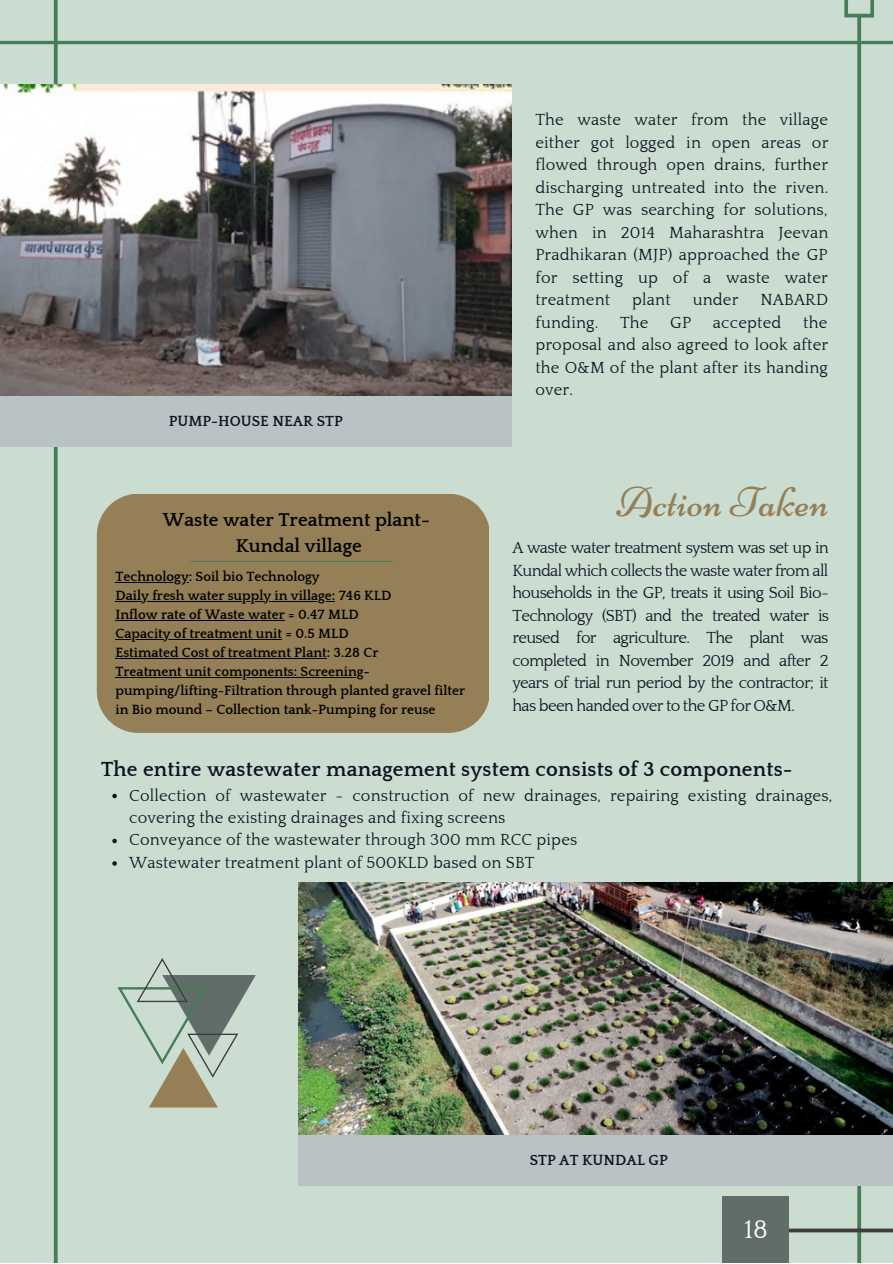
<style>
.page{position:relative;width:893px;height:1264px;background:#fff}
.page>*{position:absolute;margin:0;border:0;box-sizing:border-box;transform-origin:0 0}
.t1{font:42px "Niconne";letter-spacing:.01em;color:#947f57}
.t2{font:26.4px "Quattrocento";color:#fff}
.t3{font:700 21px "Quattrocento";letter-spacing:.01em;color:#0b1320}
.t4{font:700 19.05px/26.1px "Quattrocento";color:#000;text-align:center}
.t5{font:16.5px/22.5px "Quattrocento";letter-spacing:.01em;color:#0b1320;text-align:justify}
.t6{font:700 15px "Quattrocento";color:#0b1320}
.t7{font:700 13.8px/19px "Quattrocento";color:#000}
</style>
<div class="page">
<div style="left:0;top:0;width:892px;height:1262px;background:#cbddd1"></div>
<svg style="left:41px;top:0;width:30px;height:1262px"></svg>
<svg style="left:743px;top:0;width:149px;height:1262px"></svg>
<div style="left:722px;top:1196px;width:66px;height:66px;background:#616d69"></div>
<svg style="left:117px;top:958px;width:139px;height:149px"></svg>
<img style="left:0;top:84px;width:511px;height:312px">
<div style="left:0;top:396px;width:511px;height:50px;background:#b9c2c4"></div>
<svg style="left:112px;top:793px;width:5px;height:5px"></svg>
<svg style="left:112px;top:838px;width:5px;height:5px"></svg>
<svg style="left:112px;top:861px;width:5px;height:4px"></svg>
<div style="left:97px;top:494px;width:392px;height:238px;background:#947f57"></div>
<hr style="left:115px;top:582px;width:74px;height:1px;background:#000">
<hr style="left:115px;top:601px;width:220px;height:1px;background:#000">
<hr style="left:115px;top:620px;width:170px;height:1px;background:#000">
<hr style="left:115px;top:639px;width:167px;height:1px;background:#000">
<hr style="left:115px;top:658px;width:212px;height:1px;background:#000">
<hr style="left:115px;top:677px;width:248px;height:1px;background:#000">
<hr style="left:191px;top:561px;width:201px;height:1px;background:#457d58">
<img style="left:298px;top:882px;width:594px;height:253px">
<div style="left:298px;top:1135px;width:594px;height:50px;background:#b9c2c4"></div>
<hr style="left:0;top:41px;width:892px;height:3px;background:#457d58">
<p class="t5" style="left:535px;top:109px;width:294px">The waste water from the village either got logged in open areas or flowed through open drains, further discharging untreated into the riven.<br>The GP was searching for solutions, when in 2014 Maharashtra Jeevan Pradhikaran (MJP) approached the GP for setting up of a waste water treatment</p>
<p class="t5" style="left:632px;top:289px;width:40px">plant</p>
<p class="t5" style="left:692px;top:289px;width:47px">under</p>
<p class="t5" style="left:760px;top:289px;width:69px">NABARD</p>
<p class="t6" style="left:169px;top:413px;width:175px">PUMP-HOUSE NEAR STP</p>
<p class="t4" style="left:163px;top:507px;width:268px">Waste water Treatment plant-<br>Kundal village</p>
<p class="t7" style="left:115px;top:567px;width:351px">Technology: Soil bio Technology<br>Daily fresh water supply in village: 746 KLD<br>Inflow rate of Waste water = 0.47 MLD<br>Capacity of treatment unit = 0.5 MLD<br>Estimated Cost of treatment Plant: 3.28 Cr<br>Treatment unit components: Screening&shy;pumping/lifting-Filtration through planted gravel filter in Bio mound – Collection tank-Pumping for reuse</p>
<p class="t5" style="left:535px;top:311px;width:64px">funding.</p>
<p class="t5" style="left:620px;top:311px;width:30px">The</p>
<p class="t5" style="left:670px;top:311px;width:22px">GP</p>
<p class="t5" style="left:712px;top:311px;width:70px">accepted</p>
<p class="t5" style="left:535px;top:311px;width:294px;text-indent:268px">the proposal and also agreed to look after the O&amp;M of the plant after its handing over.</p>
<h1 class="t1" style="left:616px;top:477px;width:214px">Action Taken</h1>
<p class="t5" style="left:512px;top:537px;width:318px">A waste water treatment system was set up in Kundal which collects the waste water from all households in the GP, treats it using Soil Bio-Technology (SBT) and the treated water is reused for agriculture. The plant was completed in November 2019 and after 2 years of trial run period by the contractor; it has been handed over to the GP for O&amp;M.</p>
<p class="t3" style="left:101px;top:758px;width:693px">The entire wastewater management system consists of 3 components-</p>
<p class="t5" style="left:129px;top:784px;width:704px;text-align:left">Collection of wastewater - construction of new drainages, repairing existing drainages, covering the existing drainages and fixing screens<br>Conveyance of the wastewater through 300 mm RCC pipes<br>Wastewater treatment plant of 500KLD based on SBT</p>
<p class="t6" style="left:529px;top:1151px;width:139px">STP AT KUNDAL GP</p>
<h2 class="t2" style="left:743px;top:1215px;width:26px">18</h2>
</div>
